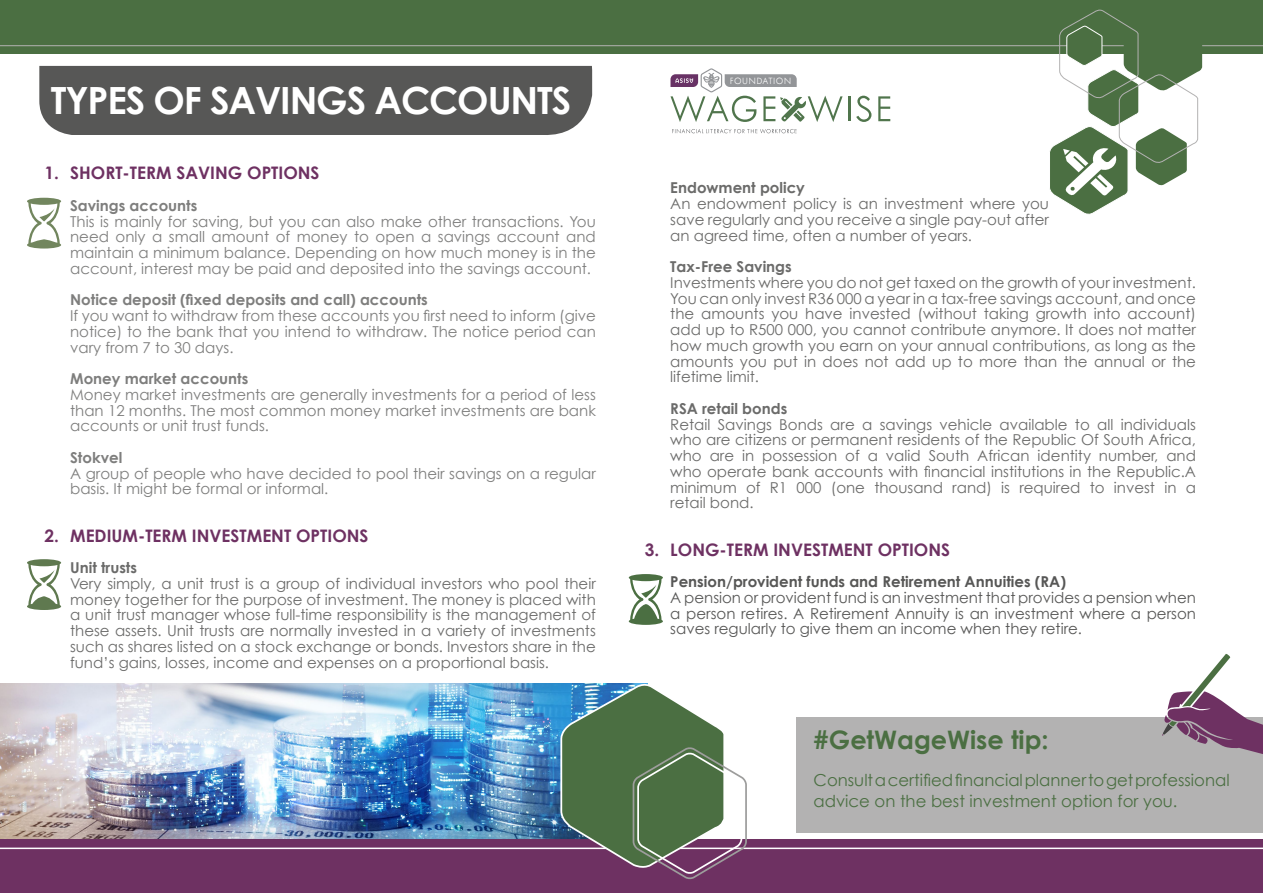
<style>
.page{position:relative;width:1263px;height:893px;background:#fff}
.page>*{position:absolute;margin:0;border:0;box-sizing:border-box;transform-origin:0 0}
.t1{font:700 37.5px "Century Gothic";letter-spacing:-.03em;color:#fff}
.t2{font:700 25.5px "Century Gothic";color:#4b6f42}
.t3{font:700 17.25px "Century Gothic";color:#6e3162}
.t4{font:16.5px/21.8px "Century Gothic";color:#4b6f42}
.t5{font:15px/15.8px "Century Gothic";color:#6b6b6a;text-align:justify}
.t6{font:15px/15.8px "Century Gothic";color:#7e7e7d;text-align:justify}
.t7{font:15px/15.8px "Century Gothic";color:#575756;text-align:justify}
.t8{font:700 15px "Century Gothic";color:#7e7e7d}
.t9{font:700 15px "Century Gothic";color:#6b6b6a}
.t10{font:700 15px "Century Gothic";color:#575756}
.t11{font:300 9.98px "Tw Cen";letter-spacing:.04em;color:#fff}
</style>
<div class="page">
<div style="left:0;top:0;width:1263px;height:54px;background:#4b6f42"></div>
<hr style="left:0;top:45px;width:1263px;height:1px;background:#b3b2b2">
<img style="left:0;top:684px;width:559px;height:155px">
<div style="left:39px;top:66px;width:553px;height:69px;background:#575756"></div>
<div style="left:0;top:839px;width:1263px;height:54px;background:#6e3162"></div>
<hr style="left:0;top:848px;width:1263px;height:1px;background:#fff">
<svg style="left:1049px;top:9px;width:153px;height:206px"></svg>
<svg style="left:672px;top:129px;width:125px;height:4px"></svg>
<hr style="left:848px;top:96px;width:3px;height:25px;background:#50754c">
<svg style="left:856px;top:96px;width:15px;height:26px"></svg>
<svg style="left:878px;top:96px;width:12px;height:25px"></svg>
<svg style="left:670px;top:68px;width:173px;height:54px"></svg>
<svg style="left:559px;top:683px;width:189px;height:197px"></svg>
<div style="left:796px;top:717px;width:467px;height:115px;background:#b3b2b2"></div>
<svg style="left:1162px;top:654px;width:101px;height:100px"></svg>
<svg style="left:27px;top:198px;width:34px;height:51px"></svg>
<svg style="left:27px;top:559px;width:34px;height:51px"></svg>
<svg style="left:629px;top:574px;width:34px;height:51px"></svg>
<h1 class="t1" style="left:51px;top:77px;width:522px">TYPES OF SAVINGS ACCOUNTS</h1>
<p class="t3" style="left:45px;top:162px;width:276px">1. SHORT-TERM SAVING OPTIONS</p>
<p class="t8" style="left:70px;top:196px;width:129px">Savings accounts</p>
<p class="t6" style="left:70px;top:213px;width:527px">This is mainly for saving, but you can also make other transactions. You need only a small amount of money to open a savings account and maintain a minimum balance. Depending on how much money is in the account, interest may be paid and deposited into the savings account.</p>
<p class="t8" style="left:70px;top:290px;width:359px">Notice deposit (fixed deposits and call) accounts</p>
<p class="t6" style="left:70px;top:308px;width:527px">If you want to withdraw from these accounts you first need to inform (give notice) to the bank that you intend to withdraw. The notice period can vary from 7 to 30 days.</p>
<p class="t8" style="left:70px;top:369px;width:180px">Money market accounts</p>
<p class="t6" style="left:70px;top:386px;width:527px">Money market investments are generally investments for a period of less than 12 months. The most common money market investments are bank accounts or unit trust funds.</p>
<p class="t8" style="left:70px;top:448px;width:54px">Stokvel</p>
<p class="t6" style="left:70px;top:465px;width:527px">A group of people who have decided to pool their savings on a regular basis. It might be formal or informal.</p>
<p class="t3" style="left:45px;top:524px;width:325px">2. MEDIUM-TERM INVESTMENT OPTIONS</p>
<p class="t9" style="left:70px;top:558px;width:68px">Unit trusts</p>
<p class="t5" style="left:70px;top:575px;width:527px">Very simply, a unit trust is a group of individual investors who pool their money together for the purpose of investment. The money is placed with a unit trust manager whose full-time responsibility is the management of these assets. Unit trusts are normally invested in a variety of investments such as shares listed on a stock exchange or bonds. Investors share in the fund’s gains, losses, income and expenses on a proportional basis.</p>
<p class="t11" style="left:730px;top:75px;width:63px">FOUNDATION</p>
<p class="t9" style="left:670px;top:178px;width:136px">Endowment policy</p>
<p class="t5" style="left:670px;top:196px;width:380px">An endowment policy is an investment where you save regularly and you receive a single pay-out after an agreed time, often a number of years.</p>
<p class="t9" style="left:670px;top:257px;width:123px">Tax-Free Savings</p>
<p class="t5" style="left:670px;top:274px;width:527px">Investments where you do not get taxed on the growth of your investment.<br>You can only invest R36 000 a year in a tax-free savings account, and once the amounts you have invested (without taking growth into account) add up to R500 000, you cannot contribute anymore. It does not matter how much growth you earn on your annual contributions, as long as the amounts you put in does not add up to more than the annual or the lifetime limit.</p>
<p class="t9" style="left:670px;top:399px;width:118px">RSA retail bonds</p>
<p class="t5" style="left:670px;top:416px;width:527px">Retail Savings Bonds are a savings vehicle available to all individuals who are citizens or permanent residents of the Republic Of South Africa, who are in possession of a valid South African identity number, and who operate bank accounts with financial institutions in the Republic.A minimum of R1 000 (one thousand rand) is required to invest in a retail bond.</p>
<p class="t3" style="left:645px;top:538px;width:307px">3. LONG-TERM INVESTMENT OPTIONS</p>
<p class="t10" style="left:670px;top:572px;width:397px">Pension/provident funds and Retirement Annuities (RA)</p>
<p class="t7" style="left:670px;top:589px;width:527px">A pension or provident fund is an investment that provides a pension when a person retires. A Retirement Annuity is an investment where a person saves regularly to give them an income when they retire.</p>
<h2 class="t2" style="left:814px;top:724px;width:237px">#GetWageWise tip:</h2>
<p class="t4" style="left:814px;top:769px;width:418px">Consult a certified financial planner to get professional advice on the best investment option for you.</p>
</div>
